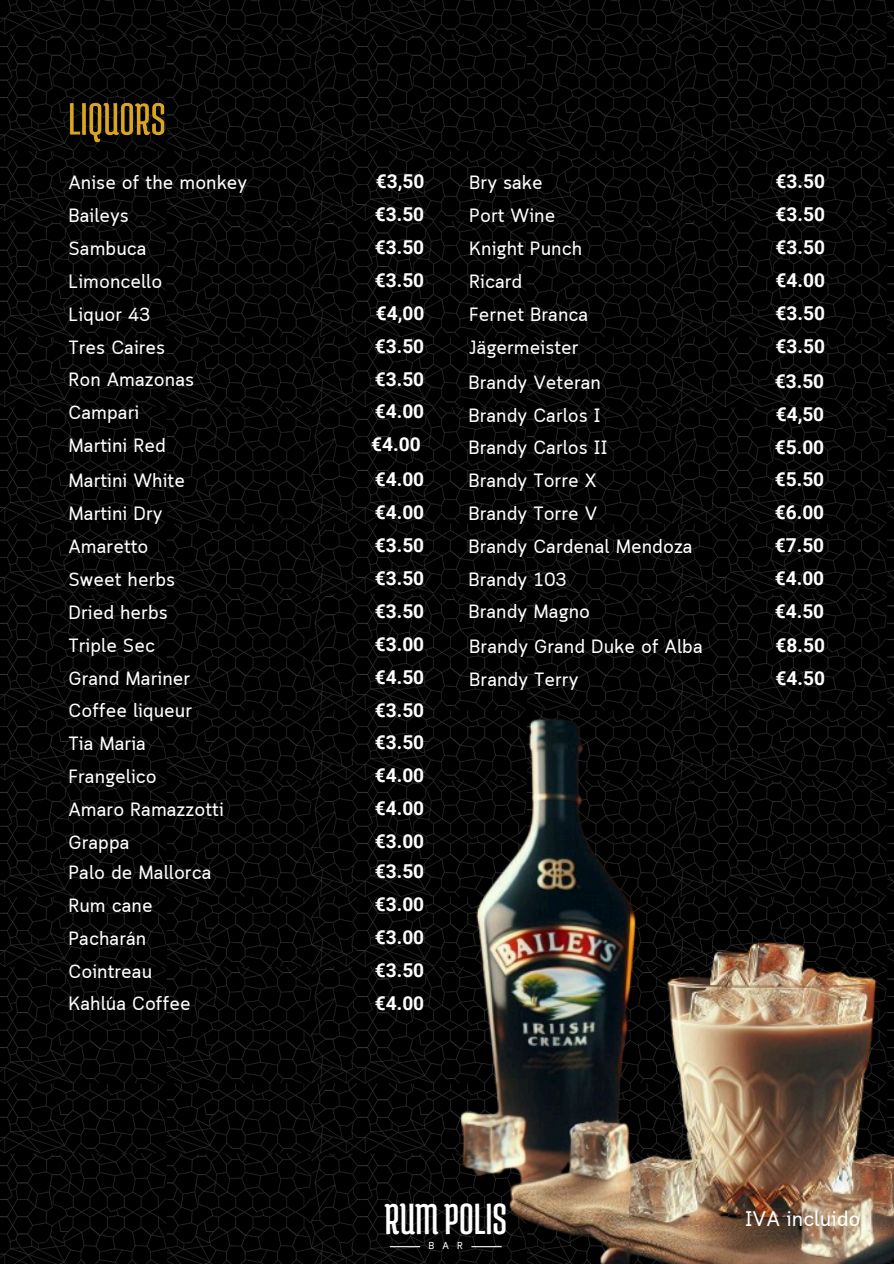
<style>
.page{position:relative;width:894px;height:1264px;background:#fff}
.page>*{position:absolute;margin:0;border:0;box-sizing:border-box;transform-origin:0 0}
.t1{font:46.5px "Medula One";color:#fff}
.t2{font:700 21px "Cloud Loop";color:#fff}
.t3{font:700 19.2px "Cloud Loop";color:#fff}
.t4{font:700 19.2px "Roboto";color:#fff}
.t5{font:700 10.05px "Cloud Loop";color:#fff}
</style>
<div class="page">
<img style="left:0;top:0;width:893px;height:1263px">
<hr style="left:390px;top:1246px;width:30px;height:1px;background:#fff">
<img style="left:425px;top:689px;width:468px;height:574px">
<img style="left:57px;top:90px;width:121px;height:67px">
<h2 class="t3" style="left:68px;top:171px;width:180px">Anise of the monkey</h2>
<h2 class="t4" style="left:375px;top:170px;width:50px">€3,50</h2>
<h2 class="t3" style="left:68px;top:204px;width:62px">Baileys</h2>
<h2 class="t4" style="left:375px;top:203px;width:51px">€3.50</h2>
<h2 class="t3" style="left:68px;top:237px;width:80px">Sambuca</h2>
<h2 class="t4" style="left:375px;top:236px;width:51px">€3.50</h2>
<h2 class="t3" style="left:68px;top:270px;width:95px">Limoncello</h2>
<h2 class="t4" style="left:375px;top:269px;width:51px">€3.50</h2>
<h2 class="t3" style="left:68px;top:303px;width:83px">Liquor 43</h2>
<h2 class="t4" style="left:375px;top:302px;width:50px">€4,00</h2>
<h2 class="t3" style="left:68px;top:336px;width:98px">Tres Caires</h2>
<h2 class="t4" style="left:375px;top:335px;width:51px">€3.50</h2>
<h2 class="t3" style="left:68px;top:369px;width:127px">Ron Amazonas</h2>
<h2 class="t4" style="left:375px;top:368px;width:51px">€3.50</h2>
<h2 class="t3" style="left:68px;top:401px;width:72px">Campari</h2>
<h2 class="t4" style="left:375px;top:400px;width:51px">€4.00</h2>
<h2 class="t3" style="left:68px;top:434px;width:99px">Martini Red</h2>
<h2 class="t4" style="left:371px;top:433px;width:51px">€4.00</h2>
<h2 class="t3" style="left:68px;top:469px;width:118px">Martini White</h2>
<h2 class="t4" style="left:375px;top:468px;width:51px">€4.00</h2>
<h2 class="t3" style="left:68px;top:502px;width:96px">Martini Dry</h2>
<h2 class="t4" style="left:375px;top:501px;width:51px">€4.00</h2>
<h2 class="t3" style="left:68px;top:535px;width:82px">Amaretto</h2>
<h2 class="t4" style="left:375px;top:534px;width:51px">€3.50</h2>
<h2 class="t3" style="left:68px;top:568px;width:108px">Sweet herbs</h2>
<h2 class="t4" style="left:375px;top:567px;width:51px">€3.50</h2>
<h2 class="t3" style="left:68px;top:601px;width:101px">Dried herbs</h2>
<h2 class="t4" style="left:375px;top:600px;width:51px">€3.50</h2>
<h2 class="t3" style="left:68px;top:634px;width:88px">Triple Sec</h2>
<h2 class="t4" style="left:375px;top:633px;width:51px">€3.00</h2>
<h2 class="t3" style="left:68px;top:667px;width:123px">Grand Mariner</h2>
<h2 class="t4" style="left:375px;top:665px;width:51px">€4.50</h2>
<h2 class="t3" style="left:68px;top:699px;width:125px">Coffee liqueur</h2>
<h2 class="t4" style="left:375px;top:698px;width:51px">€3.50</h2>
<h2 class="t3" style="left:68px;top:732px;width:79px">Tia Maria</h2>
<h2 class="t4" style="left:375px;top:731px;width:51px">€3.50</h2>
<h2 class="t3" style="left:68px;top:765px;width:90px">Frangelico</h2>
<h2 class="t4" style="left:375px;top:764px;width:51px">€4.00</h2>
<h2 class="t3" style="left:68px;top:798px;width:157px">Amaro Ramazzotti</h2>
<h2 class="t4" style="left:375px;top:797px;width:51px">€4.00</h2>
<h2 class="t3" style="left:68px;top:831px;width:63px">Grappa</h2>
<h2 class="t4" style="left:375px;top:830px;width:51px">€3.00</h2>
<h2 class="t3" style="left:68px;top:861px;width:144px">Palo de Mallorca</h2>
<h2 class="t4" style="left:375px;top:860px;width:51px">€3.50</h2>
<h2 class="t3" style="left:68px;top:894px;width:86px">Rum cane</h2>
<h2 class="t4" style="left:375px;top:893px;width:51px">€3.00</h2>
<h2 class="t3" style="left:68px;top:927px;width:79px">Pacharán</h2>
<h2 class="t4" style="left:375px;top:926px;width:51px">€3.00</h2>
<h2 class="t3" style="left:68px;top:959px;width:85px">Cointreau</h2>
<h2 class="t4" style="left:375px;top:958px;width:51px">€3.50</h2>
<h2 class="t3" style="left:68px;top:992px;width:124px">Kahlúa Coffee</h2>
<h2 class="t4" style="left:375px;top:991px;width:51px">€4.00</h2>
<h2 class="t3" style="left:469px;top:171px;width:75px">Bry sake</h2>
<h2 class="t4" style="left:775px;top:170px;width:51px">€3.50</h2>
<h2 class="t3" style="left:469px;top:204px;width:88px">Port Wine</h2>
<h2 class="t4" style="left:775px;top:203px;width:51px">€3.50</h2>
<h2 class="t3" style="left:469px;top:237px;width:114px">Knight Punch</h2>
<h2 class="t4" style="left:775px;top:236px;width:51px">€3.50</h2>
<h2 class="t3" style="left:469px;top:270px;width:55px">Ricard</h2>
<h2 class="t4" style="left:775px;top:269px;width:51px">€4.00</h2>
<h2 class="t3" style="left:469px;top:303px;width:120px">Fernet Branca</h2>
<h2 class="t4" style="left:775px;top:302px;width:51px">€3.50</h2>
<h2 class="t3" style="left:469px;top:336px;width:111px">Jägermeister</h2>
<h2 class="t4" style="left:775px;top:335px;width:51px">€3.50</h2>
<h2 class="t3" style="left:468px;top:371px;width:134px">Brandy Veteran</h2>
<h2 class="t4" style="left:774px;top:370px;width:51px">€3.50</h2>
<h2 class="t3" style="left:468px;top:404px;width:134px">Brandy Carlos I</h2>
<h2 class="t4" style="left:775px;top:403px;width:50px">€4,50</h2>
<h2 class="t3" style="left:468px;top:437px;width:140px">Brandy Carlos II</h2>
<h2 class="t4" style="left:774px;top:436px;width:51px">€5.00</h2>
<h2 class="t3" style="left:468px;top:469px;width:129px">Brandy Torre X</h2>
<h2 class="t4" style="left:774px;top:468px;width:51px">€5.50</h2>
<h2 class="t3" style="left:468px;top:502px;width:130px">Brandy Torre V</h2>
<h2 class="t4" style="left:774px;top:501px;width:51px">€6.00</h2>
<h2 class="t3" style="left:468px;top:535px;width:226px">Brandy Cardenal Mendoza</h2>
<p class="t4" style="left:774px;top:534px;width:51px">€7.50</p>
<h2 class="t3" style="left:468px;top:568px;width:99px">Brandy 103</h2>
<h2 class="t4" style="left:774px;top:567px;width:51px">€4.00</h2>
<h2 class="t3" style="left:468px;top:600px;width:123px">Brandy Magno</h2>
<h2 class="t4" style="left:774px;top:599px;width:51px">€4.50</h2>
<h2 class="t3" style="left:469px;top:635px;width:235px">Brandy Grand Duke of Alba</h2>
<h2 class="t4" style="left:775px;top:634px;width:51px">€8.50</h2>
<h2 class="t3" style="left:469px;top:668px;width:111px">Brandy Terry</h2>
<p class="t4" style="left:775px;top:667px;width:51px">€4.50</p>
<h2 class="t1" style="left:384px;top:1194px;width:124px">RUMPOLIS</h2>
<h2 class="t5" style="left:428px;top:1239px;width:36px">BAR</h2>
<h2 class="t2" style="left:745px;top:1206px;width:117px">IVA incluido</h2>
</div>
